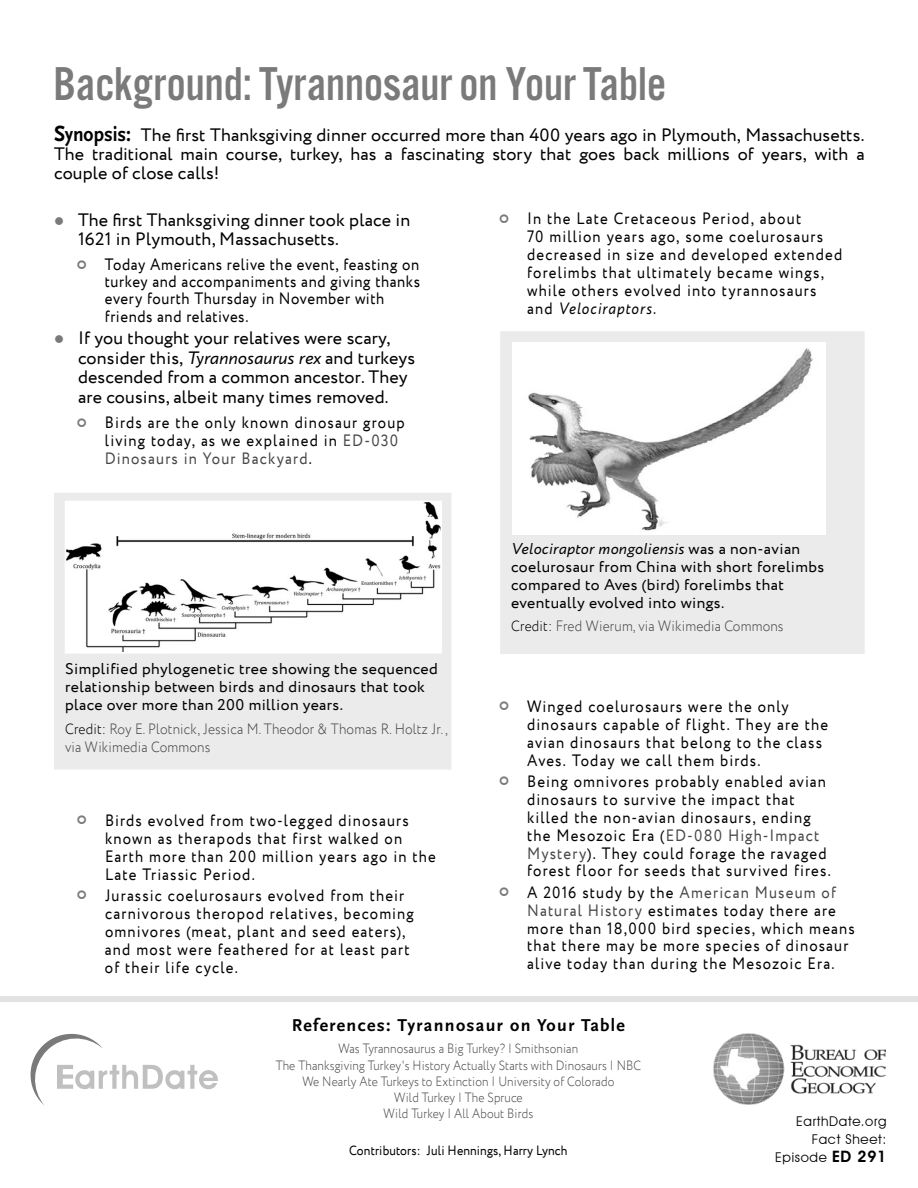
<style>
.page{position:relative;width:918px;height:1188px;background:#fff}
.page>*{position:absolute;margin:0;border:0;box-sizing:border-box;transform-origin:0 0}
.t1{font:49.35px "Alternate Got No 3 D";color:#7a7a7a}
.t2{font:18px/19.5px "Circe";letter-spacing:.01em;color:#000}
.t3{font:700 18px "Scala Sans Pro";letter-spacing:.075em;color:#000}
.t4{font:16.5px/18px "Circe";letter-spacing:.075em;color:#000;scale:.9 1}
.t5{font:16.5px/17.2px "Circe";letter-spacing:.04em;color:#000;scale:.9 1}
.t6{font:15.75px/18px "Circe";letter-spacing:.025em;color:#000}
.t7{font:300 15px/18px "Circe";letter-spacing:.01em;color:#474747;scale:.9 1}
.t8{font:300 13.5px/16.2px "Circe";letter-spacing:.01em;color:#4b4b4b;text-align:center;scale:.87 1}
.t9{font:13.5px "Circe";letter-spacing:.01em;color:#000;scale:.9 1}
.t10{font:13.5px/18px "Avant Garde IT Cby BT";letter-spacing:.05em;color:#000;text-align:right}
.s1{font-family:"Scala Sans Pro";font-weight:700;font-size:22.95px}
.s2{font-family:"Scala Sans Pro";font-weight:700;font-size:21.3px}
.s3{color:#7a7a7a}
.s4{font-style:italic}
.s5{color:#474747}
.s6{color:#000}
.s7{font-weight:600;font-size:15.75px}
</style>
<div class="page">
<div style="left:54px;top:493px;width:397px;height:277px;background:#ebebeb"></div>
<img style="left:67px;top:503px;width:373px;height:149px">
<img style="left:713px;top:1034px;width:173px;height:71px">
<svg style="left:30px;top:1033px;width:188px;height:72px"></svg>
<div style="left:500px;top:331px;width:365px;height:323px;background:#ebebeb"></div>
<img style="left:512px;top:342px;width:313px;height:192px">
<div style="left:0;top:996px;width:917px;height:5px;background:#e2e2e2"></div>
<h1 class="t1" style="left:53px;top:58px;width:614px">Background: Tyrannosaur on Your Table</h1>
<p class="t2" style="left:54px;top:125px;width:812px;text-align:justify"><span class="s1">S</span><span class="s2">ynopsis:</span> The first Thanksgiving dinner occurred more than 400 years ago in Plymouth, Massachusetts.<br>The traditional main course, turkey, has a fascinating story that goes back millions of years, with a couple of close calls!</p>
<p class="t2" style="left:78px;top:211px;width:334px;text-indent:-24px"><span class="s3">●</span> The first Thanksgiving dinner took place in<br>1621 in Plymouth, Massachusetts.</p>
<p class="t5" style="left:105px;top:256px;width:352px">Today Americans relive the event, feasting on turkey and accompaniments and giving thanks every fourth Thursday in November with friends and relatives.</p>
<p class="t2" style="left:78px;top:329px;width:339px;text-indent:-24px"><span class="s3">●</span> If you thought your relatives were scary, consider this, <span class="s4">Tyrannosaurus rex</span> and turkeys descended from a common ancestor. They are cousins, albeit many times removed.</p>
<p class="t4" style="left:105px;top:414px;width:335px">Birds are the only known dinosaur group living today, as we explained in <span class="s5">ED-030<br>Dinosaurs in Your Backyard</span>.</p>
<p class="t4" style="left:527px;top:210px;width:352px">In the Late Cretaceous Period, about<br>70 million years ago, some coelurosaurs decreased in size and developed extended forelimbs that ultimately became wings, while others evolved into tyrannosaurs and <span class="s4">Velociraptors</span>.</p>
<p class="t6" style="left:65px;top:660px;width:374px">Simplified phylogenetic tree showing the sequenced relationship between birds and dinosaurs that took place over more than 200 million years.</p>
<p class="t7" style="left:65px;top:720px;width:427px"><span class="s6">Credit:</span> Roy E. Plotnick, Jessica M. Theodor &amp; Thomas R. Holtz Jr. , via Wikimedia Commons</p>
<p class="t4" style="left:105px;top:812px;width:369px">Birds evolved from two-legged dinosaurs known as therapods that first walked on Earth more than 200 million years ago in the Late Triassic Period.</p>
<p class="t4" style="left:105px;top:887px;width:345px">Jurassic coelurosaurs evolved from their carnivorous theropod relatives, becoming omnivores (meat, plant and seed eaters), and most were feathered for at least part of their life cycle.</p>
<p class="t6" style="left:511px;top:540px;width:315px"><span class="s4">Velociraptor mongoliensis</span> was a non-avian coelurosaur from China with short forelimbs compared to Aves (bird) forelimbs that eventually evolved into wings.</p>
<p class="t7" style="left:511px;top:618px;width:304px"><span class="s6">Credit:</span> Fred Wierum, via Wikimedia Commons</p>
<p class="t4" style="left:527px;top:698px;width:336px">Winged coelurosaurs were the only dinosaurs capable of flight. They are the avian dinosaurs that belong to the class Aves. Today we call them birds.</p>
<p class="t4" style="left:527px;top:773px;width:339px">Being omnivores probably enabled avian dinosaurs to survive the impact that killed the non-avian dinosaurs, ending the Mesozoic Era (<span class="s5">ED-080 High-Impact Mystery</span>). They could forage the ravaged forest floor for seeds that survived fires.</p>
<p class="t4" style="left:527px;top:884px;width:366px">A 2016 study by the <span class="s5">American Museum of Natural History</span> estimates today there are more than 18,000 bird species, which means that there may be more species of dinosaur alive today than during the Mesozoic Era.</p>
<p class="t3" style="left:292px;top:1014px;width:335px">References: Tyrannosaur on Your Table</p>
<p class="t8" style="left:276px;top:1041px;width:422px">Was Tyrannosaurus a Big Turkey? | Smithsonian<br>The Thanksgiving Turkey's History Actually Starts with Dinosaurs | NBC We Nearly Ate Turkeys to Extinction | University of Colorado<br>Wild Turkey | The Spruce<br>Wild Turkey | All About Birds</p>
<p class="t9" style="left:349px;top:1141px;width:244px">Contributors: Juli Hennings, Harry Lynch</p>
<p class="t10" style="left:775px;top:1113px;width:113px">EarthDate.org<br>Fact Sheet:<br>Episode <span class="s7">ED 291</span></p>
</div>
